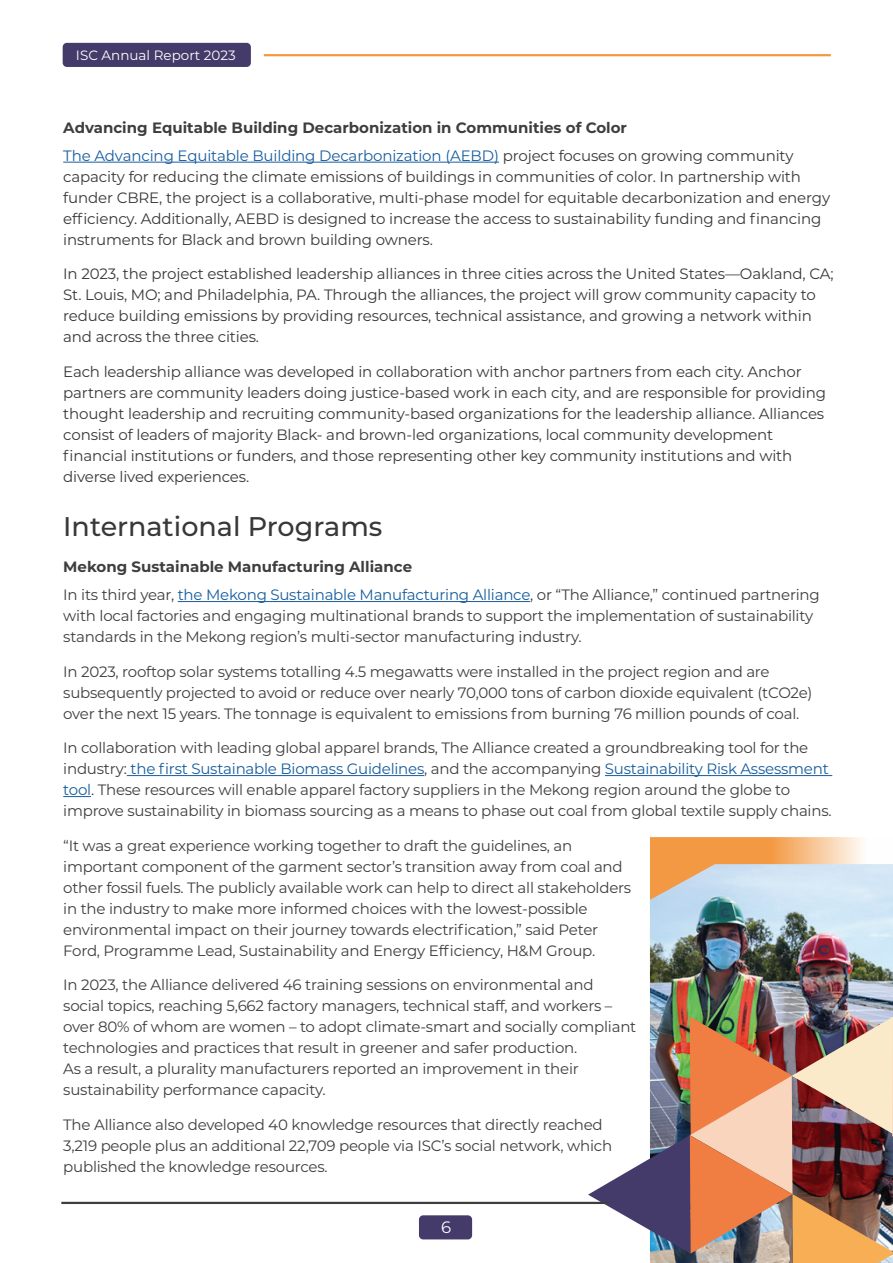
<style>
.page{position:relative;width:893px;height:1263px;background:#fff}
.page>*{position:absolute;margin:0;border:0;box-sizing:border-box;transform-origin:0 0}
.t1{font:500 27px "Montserrat";color:#373837}
.t2{font:16.5px "Montserrat";color:#fff}
.t3{font:15px/21px "Montserrat";letter-spacing:-.015em;color:#3e3e3f}
.t4{font:15px/21px "Montserrat";letter-spacing:-.01em;color:#373837}
.t5{font:700 15px/27.8px "Montserrat";color:#3e3e3f}
.t6{font:13.5px "Montserrat";color:#fff}
.s1{font-weight:400;color:#175d9e}
.s2{font-weight:400;color:#373837}
.s3{font-weight:700}
.s4{color:#175d9e}
</style>
<div class="page">
<svg style="left:650px;top:837px;width:213px;height:27px;background:#f5ae6a"></svg>
<img style="left:650px;top:864px;width:243px;height:37px">
<hr style="left:63px;top:162px;width:436px;height:1px;background:#175d9e">
<hr style="left:178px;top:601px;width:352px;height:1px;background:#175d9e">
<hr style="left:127px;top:775px;width:297px;height:1px;background:#175d9e">
<hr style="left:605px;top:775px;width:227px;height:1px;background:#175d9e">
<svg style="left:63px;top:796px;width:28px;height:1px"></svg>
<img style="left:588px;top:901px;width:305px;height:362px">
<div style="left:63px;top:43px;width:188px;height:24px;background:#453b6a;border-radius:4px"></div>
<div style="left:419px;top:1215px;width:53px;height:24px;background:#453b6a;border-radius:4px"></div>
<hr style="left:264px;top:54px;width:567px;height:2px;background:#f39943">
<hr style="left:61px;top:1202px;width:546px;height:2px;background:#3e3e3f">
<p class="t6" style="left:76px;top:46px;width:161px">ISC Annual Report 2023</p>
<p class="t5" style="left:63px;top:113px;width:732px">Advancing Equitable Building Decarbonization in Communities of Color<br><span class="s1">The Advancing Equitable Building Decarbonization (AEBD)</span> <span class="s2">project focuses on growing community</span></p>
<p class="t4" style="left:63px;top:165px;width:768px">capacity for reducing the climate emissions of buildings in communities of color. In partnership with funder CBRE, the project is a collaborative, multi-phase model for equitable decarbonization and energy efficiency. Additionally, AEBD is designed to increase the access to sustainability funding and financing instruments for Black and brown building owners.</p>
<p class="t4" style="left:63px;top:263px;width:772px">In 2023, the project established leadership alliances in three cities across the United States—Oakland, CA; St. Louis, MO; and Philadelphia, PA. Through the alliances, the project will grow community capacity to reduce building emissions by providing resources, technical assistance, and growing a network within and across the three cities.</p>
<p class="t4" style="left:63px;top:360px;width:764px">Each leadership alliance was developed in collaboration with anchor partners from each city. Anchor partners are community leaders doing justice-based work in each city, and are responsible for providing thought leadership and recruiting community-based organizations for the leadership alliance. Alliances consist of leaders of majority Black- and brown-led organizations, local community development financial institutions or funders, and those representing other key community institutions and with diverse lived experiences.</p>
<h1 class="t1" style="left:63px;top:508px;width:321px">International Programs</h1>
<p class="t3" style="left:63px;top:553px;width:758px;line-height:27.8px"><span class="s3">Mekong Sustainable Manufacturing Alliance<br></span>In its third year, <span class="s4">the Mekong Sustainable Manufacturing Alliance</span>, or “The Alliance,” continued partnering</p>
<p class="t3" style="left:63px;top:605px;width:751px">with local factories and engaging multinational brands to support the implementation of sustainability standards in the Mekong region’s multi-sector manufacturing industry.</p>
<p class="t3" style="left:63px;top:660px;width:751px">In 2023, rooftop solar systems totalling 4.5 megawatts were installed in the project region and are subsequently projected to avoid or reduce over nearly 70,000 tons of carbon dioxide equivalent (tCO2e) over the next 15 years. The tonnage is equivalent to emissions from burning 76 million pounds of coal.</p>
<p class="t3" style="left:63px;top:737px;width:770px">In collaboration with leading global apparel brands, The Alliance created a groundbreaking tool for the industry: <span class="s4">the first Sustainable Biomass Guidelines</span>, and the accompanying <span class="s4">Sustainability Risk Assessment tool</span>. These resources will enable apparel factory suppliers in the Mekong region around the globe to improve sustainability in biomass sourcing as a means to phase out coal from global textile supply chains.</p>
<p class="t3" style="left:63px;top:834px;width:570px">“It was a great experience working together to draft the guidelines, an important component of the garment sector’s transition away from coal and other fossil fuels. The publicly available work can help to direct all stakeholders in the industry to make more informed choices with the lowest-possible environmental impact on their journey towards electrification,” said Peter Ford, Programme Lead, Sustainability and Energy Efficiency, H&amp;M Group.</p>
<p class="t3" style="left:63px;top:974px;width:575px">In 2023, the Alliance delivered 46 training sessions on environmental and social topics, reaching 5,662 factory managers, technical staff, and workers – over 80% of whom are women – to adopt climate-smart and socially compliant technologies and practices that result in greener and safer production.<br>As a result, a plurality manufacturers reported an improvement in their sustainability performance capacity.</p>
<p class="t3" style="left:63px;top:1113px;width:550px">The Alliance also developed 40 knowledge resources that directly reached<br>3,219 people plus an additional 22,709 people via ISC’s social network, which published the knowledge resources.</p>
<p class="t2" style="left:441px;top:1216px;width:12px">6</p>
</div>
